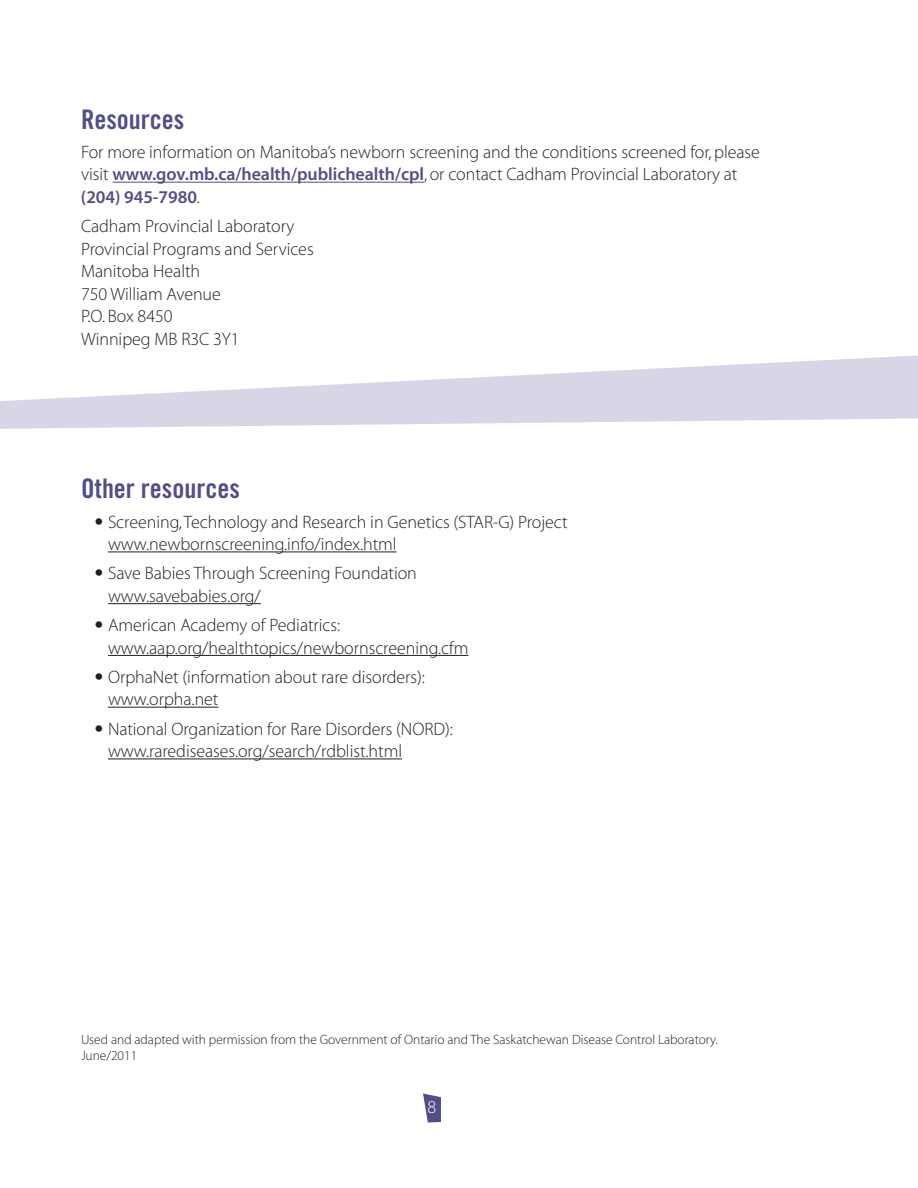
<style>
.page{position:relative;width:918px;height:1188px;background:#fff}
.page>*{position:absolute;margin:0;border:0;box-sizing:border-box;transform-origin:0 0}
.t1{font:27px "Trade Gothic Bold Cond Twenty";color:#524e86}
.t2{font:18px/22.5px "Myriad MM 215 600";letter-spacing:-.025em;color:#231f20}
.t3{font:18px "Myriad MM 565 600";letter-spacing:.02em;color:#524e86}
.t4{font:18px "Myriad MM 215 600";color:#fff}
.t5{font:13.5px/16.5px "Myriad MM 215 600";letter-spacing:-.025em;color:#231f20}
.s1{font-family:"Myriad MM 565 600";color:#524e86}
.s2{font-family:"Myriad MM 215 600";color:#231f20}
.s3{font-family:"Trade Gothic Cond Eighteen"}
</style>
<div class="page">
<svg style="left:423px;top:1094px;width:18px;height:29px"></svg>
<hr style="left:113px;top:182px;width:311px;height:1px;background:#524e86">
<hr style="left:108px;top:551px;width:289px;height:1px;background:#231f20">
<hr style="left:108px;top:603px;width:153px;height:1px;background:#231f20">
<hr style="left:108px;top:655px;width:360px;height:1px;background:#231f20">
<hr style="left:108px;top:707px;width:111px;height:1px;background:#231f20">
<hr style="left:108px;top:758px;width:294px;height:1px;background:#231f20">
<svg style="left:0;top:355px;width:918px;height:74px;fill:#d7d6e6"></svg>
<h1 class="t1" style="left:81px;top:103px;width:105px">Resources</h1>
<p class="t2" style="left:81px;top:142px;width:681px">For more information on Manitoba’s newborn screening and the conditions screened for, please visit <span class="s1">www.gov.mb.ca/health/publichealth/cpl</span>, or contact Cadham Provincial Laboratory at</p>
<p class="t3" style="left:81px;top:188px;width:121px">(204) 945-7980<span class="s2">.</span></p>
<p class="t2" style="left:81px;top:216px;width:235px">Cadham Provincial Laboratory<br>Provincial Programs and Services<br>Manitoba Health<br>750 William Avenue<br>P.O. Box 8450<br>Winnipeg MB R3C 3Y1</p>
<h1 class="t1" style="left:81px;top:472px;width:160px">Other resources</h1>
<p class="t2" style="left:108px;top:511px;width:462px;text-indent:-14px"><span class="s3">•</span> Screening, Technology and Research in Genetics (STAR-G) Project www.newbornscreening.info/index.html</p>
<p class="t2" style="left:108px;top:563px;width:311px;text-indent:-14px"><span class="s3">•</span> Save Babies Through Screening Foundation www.savebabies.org/</p>
<p class="t2" style="left:108px;top:615px;width:362px;text-indent:-14px"><span class="s3">•</span> American Academy of Pediatrics: www.aap.org/healthtopics/newbornscreening.cfm</p>
<p class="t2" style="left:108px;top:667px;width:319px;text-indent:-14px"><span class="s3">•</span> OrphaNet (information about rare disorders): www.orpha.net</p>
<p class="t2" style="left:108px;top:718px;width:347px;text-indent:-14px"><span class="s3">•</span> National Organization for Rare Disorders (NORD): www.rarediseases.org/search/rdblist.html</p>
<p class="t5" style="left:81px;top:1032px;width:639px">Used and adapted with permission from the Government of Ontario and The Saskatchewan Disease Control Laboratory.<br>June/2011</p>
<p class="t4" style="left:428px;top:1098px;width:11px">8</p>
</div>
